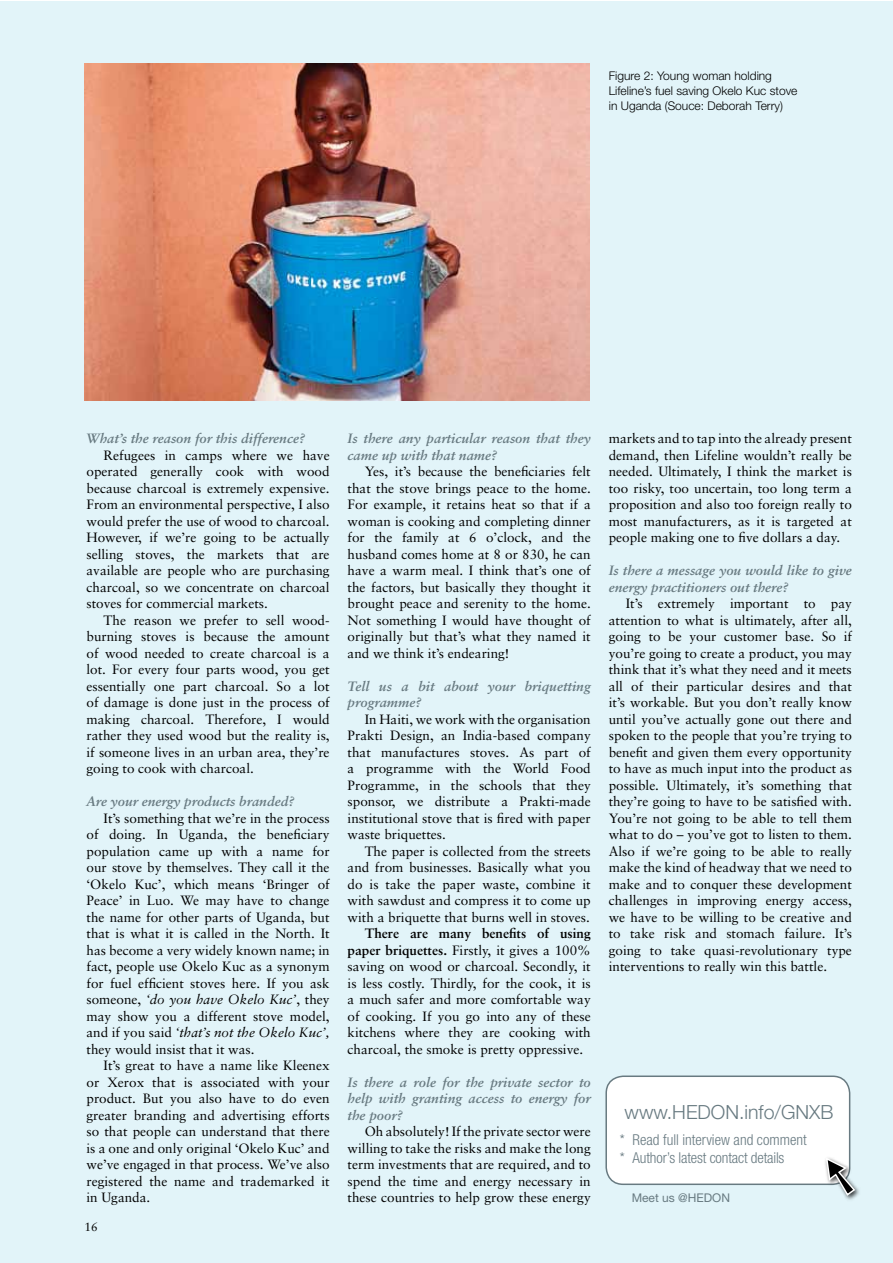
<style>
.page{position:relative;width:893px;height:1263px;background:#fff}
.page>*{position:absolute;margin:0;border:0;box-sizing:border-box;transform-origin:0 0}
.t1{font:300 19.5px "Helvetica Neue";color:#687a81}
.t2{font:300 condensed 15px/18px "Helvetica Neue";letter-spacing:-.005em;color:#687a81}
.t3{font:13.5px/16.5px "Sabon";color:#000;text-align:justify}
.t4{font:italic 700 13.5px/16.5px "Sabon";color:#687a81}
.t5{font:300 12px/15px "Helvetica Neue";color:#000}
.t6{font:12px "Helvetica Neue LT";color:#687a81}
.t7{font:12px "Sabon";color:#000}
.s1{font-style:italic}
.s2{font-weight:700}
</style>
<div class="page">
<div style="left:0;top:1px;width:892px;height:1262px;background:#e2f4f9"></div>
<div style="left:606px;top:1076px;width:244px;height:108px;background:#fff;border-radius:17px"></div>
<div style="left:605px;top:1075px;width:245px;height:110px;border:2px solid #687a81;border-radius:17px"></div>
<div style="left:824px;top:1155px;width:37px;height:47px;background:#000;opacity:.75"></div>
<svg style="left:825px;top:1156px;width:31px;height:41px"></svg>
<img style="left:85px;top:64px;width:505px;height:337px">
<p class="t5" style="left:609px;top:68px;width:190px">Figure 2: Young woman holding<br>Lifeline’s fuel saving Okelo Kuc stove in Uganda (Souce: Deborah Terry)</p>
<p class="t4" style="left:87px;top:430px;width:220px">What’s the reason for this difference?</p>
<p class="t3" style="left:87px;top:447px;width:245px;text-indent:17px">Refugees in camps where we have operated generally cook with wood because charcoal is extremely expensive.<br>From an environmental perspective, I also would prefer the use of wood to charcoal.<br>However, if we’re going to be actually selling stoves, the markets that are available are people who are purchasing charcoal, so we concentrate on charcoal stoves for commercial markets.</p>
<p class="t3" style="left:87px;top:612px;width:245px;text-indent:17px">The reason we prefer to sell wood&shy;burning stoves is because the amount of wood needed to create charcoal is a lot. For every four parts wood, you get essentially one part charcoal. So a lot of damage is done just in the process of making charcoal. Therefore, I would rather they used wood but the reality is, if someone lives in an urban area, they’re going to cook with charcoal.</p>
<p class="t4" style="left:87px;top:793px;width:209px">Are your energy products branded?</p>
<p class="t3" style="left:87px;top:810px;width:245px;text-indent:17px">It’s something that we’re in the process of doing. In Uganda, the beneficiary population came up with a name for our stove by themselves. They call it the ‘Okelo Kuc’, which means ‘Bringer of Peace’ in Luo. We may have to change the name for other parts of Uganda, but that is what it is called in the North. It has become a very widely known name; in fact, people use Okelo Kuc as a synonym for fuel efficient stoves here. If you ask someone, <span class="s1">‘do you have Okelo Kuc’</span>, they may show you a different stove model, and if you said <span class="s1">‘that’s not the Okelo Kuc’, </span>they would insist that it was.</p>
<p class="t3" style="left:87px;top:1057px;width:245px;text-indent:17px">It’s great to have a name like Kleenex or Xerox that is associated with your product. But you also have to do even greater branding and advertising efforts so that people can understand that there is a one and only original ‘Okelo Kuc’ and we’ve engaged in that process. We’ve also registered the name and trademarked it in Uganda.</p>
<p class="t7" style="left:85px;top:1219px;width:15px">16</p>
<p class="t4" style="left:348px;top:430px;width:245px">Is there any particular reason that they came up with that name?</p>
<p class="t3" style="left:348px;top:463px;width:245px;text-indent:17px">Yes, it’s because the beneficiaries felt that the stove brings peace to the home.<br>For example, it retains heat so that if a woman is cooking and completing dinner for the family at 6 o’clock, and the husband comes home at 8 or 830, he can have a warm meal. I think that’s one of the factors, but basically they thought it brought peace and serenity to the home.<br>Not something I would have thought of originally but that’s what they named it and we think it’s endearing!</p>
<p class="t4" style="left:348px;top:678px;width:245px">Tell us a bit about your briquetting programme?</p>
<p class="t3" style="left:348px;top:711px;width:245px;text-indent:17px">In Haiti, we work with the organisation Prakti Design, an India-based company that manufactures stoves. As part of a programme with the World Food Programme, in the schools that they sponsor, we distribute a Prakti-made institutional stove that is fired with paper waste briquettes.</p>
<p class="t3" style="left:348px;top:842px;width:245px;text-indent:17px">The paper is collected from the streets and from businesses. Basically what you do is take the paper waste, combine it with sawdust and compress it to come up with a briquette that burns well in stoves.</p>
<p class="t3" style="left:348px;top:925px;width:245px;text-indent:17px"><span class="s2">There are many benefits of using paper briquettes.</span> Firstly, it gives a 100% saving on wood or charcoal. Secondly, it is less costly. Thirdly, for the cook, it is a much safer and more comfortable way of cooking. If you go into any of these kitchens where they are cooking with charcoal, the smoke is pretty oppressive.</p>
<p class="t4" style="left:348px;top:1073px;width:245px;text-align:justify">Is there a role for the private sector to help with granting access to energy for the poor?</p>
<p class="t3" style="left:348px;top:1123px;width:245px;text-indent:17px">Oh absolutely! If the private sector were willing to take the risks and make the long term investments that are required, and to spend the time and energy necessary in these countries to help grow these energy</p>
<p class="t3" style="left:609px;top:430px;width:245px">markets and to tap into the already present demand, then Lifeline wouldn’t really be needed. Ultimately, I think the market is too risky, too uncertain, too long term a proposition and also too foreign really to most manufacturers, as it is targeted at people making one to five dollars a day.</p>
<p class="t4" style="left:609px;top:562px;width:245px">Is there a message you would like to give energy practitioners out there?</p>
<p class="t3" style="left:609px;top:595px;width:245px;text-indent:17px">It’s extremely important to pay attention to what is ultimately, after all, going to be your customer base. So if you’re going to create a product, you may think that it’s what they need and it meets all of their particular desires and that it’s workable. But you don’t really know until you’ve actually gone out there and spoken to the people that you’re trying to benefit and given them every opportunity to have as much input into the product as possible. Ultimately, it’s something that they’re going to have to be satisfied with.<br>You’re not going to be able to tell them what to do – you’ve got to listen to them.<br>Also if we’re going to be able to really make the kind of headway that we need to make and to conquer these development challenges in improving energy access, we have to be willing to be creative and to take risk and stomach failure. It’s going to take quasi-revolutionary type interventions to really win this battle.</p>
<h1 class="t1" style="left:625px;top:1100px;width:210px">www.HEDON.info/GNXB</h1>
<p class="t2" style="left:620px;top:1130px;width:188px">* Read full interview and comment * Author’s latest contact details</p>
<p class="t6" style="left:632px;top:1191px;width:100px">Meet us @HEDON</p>
</div>
